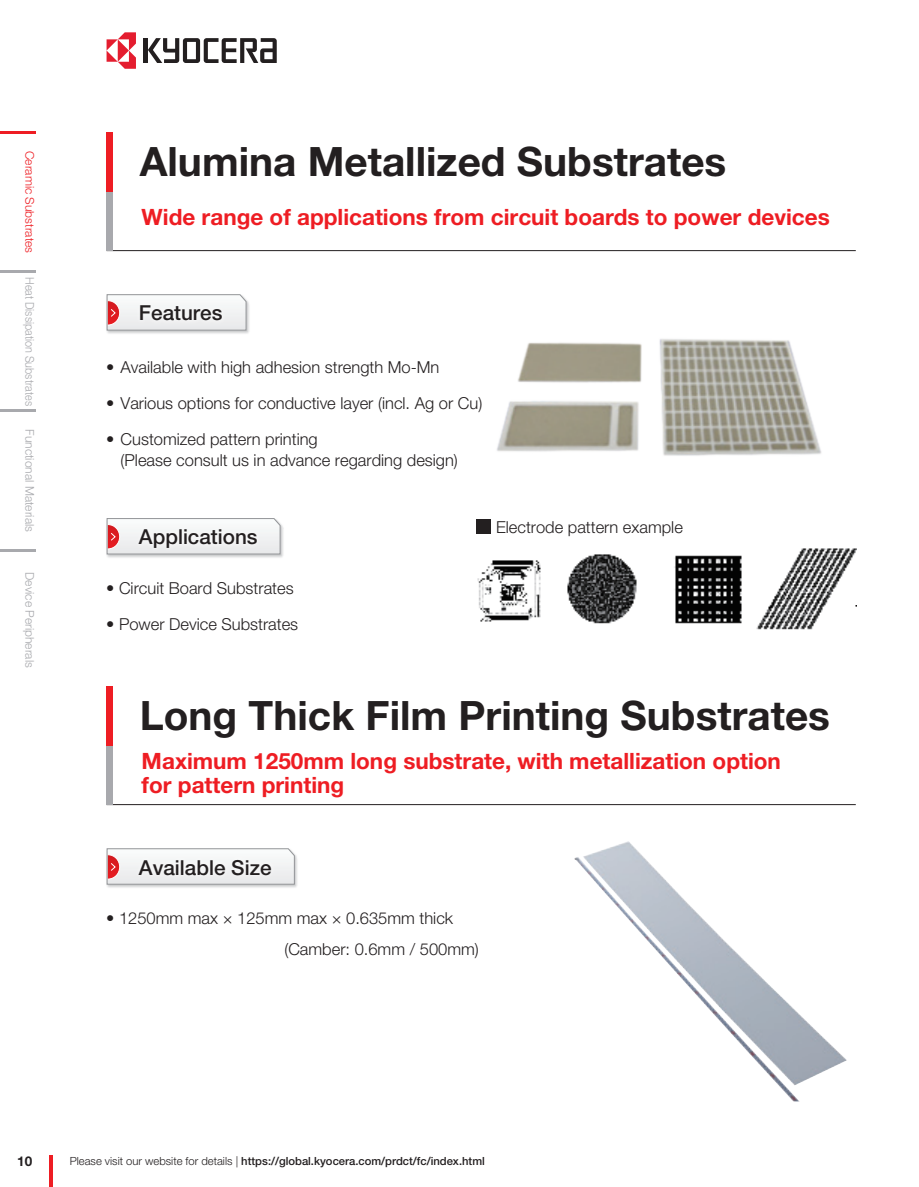
<style>
.page{position:relative;width:919px;height:1187px;background:#fff}
.page>*{position:absolute;margin:0;border:0;box-sizing:border-box;transform-origin:0 0}
.t1{font:700 40.5px "Helvetica Neue LT Std";color:#231f20}
.t2{font:700 22.5px/24px "Helvetica Neue LT Std";color:#ee1d23}
.t3{font:500 20.7px "Helvetica Neue LT Std";color:#231f20}
.t4{font:300 16.5px "Helvetica Neue LT Std";color:#231f20}
.t5{font:700 13.5px "Helvetica Neue LT Std";color:#231f20}
.t6{font:300 12px "Helvetica Neue LT Std";color:#a8a9ad}
.t7{font:300 12px "Helvetica Neue LT Std";color:#a8a9ad;scale:.9 1}
.t8{font:300 12px "Helvetica Neue LT Std";color:#ee1d23}
.t9{font:500 11.25px "Helvetica Neue LT Std";color:#231f20}
.s1{font-weight:300}
</style>
<div class="page">
<img style="left:106px;top:518px;width:178px;height:40px">
<img style="left:132px;top:554px;width:132px;height:2px">
<hr style="left:106px;top:250px;width:749px;height:1px;background:#231f20">
<div style="left:107px;top:191px;width:6px;height:60px;background:#a8a9ad"></div>
<div style="left:107px;top:132px;width:6px;height:59px;background:#ee1d23"></div>
<hr style="left:106px;top:804px;width:749px;height:1px;background:#231f20">
<div style="left:107px;top:745px;width:6px;height:59px;background:#a8a9ad"></div>
<div style="left:107px;top:686px;width:6px;height:59px;background:#ee1d23"></div>
<svg style="left:107px;top:518px;width:173px;height:36px"></svg>
<img style="left:106px;top:848px;width:191px;height:40px">
<img style="left:132px;top:884px;width:146px;height:1px">
<svg style="left:107px;top:848px;width:188px;height:36px"></svg>
<img style="left:106px;top:294px;width:143px;height:40px">
<img style="left:132px;top:330px;width:97px;height:2px">
<svg style="left:107px;top:294px;width:139px;height:36px"></svg>
<img style="left:574px;top:841px;width:273px;height:260px">
<img style="left:477px;top:548px;width:379px;height:82px">
<div style="left:852px;top:568px;width:14px;height:37px;background:#fff"></div>
<img style="left:497px;top:339px;width:325px;height:117px">
<div style="left:476px;top:519px;width:15px;height:14px;background:#231f20"></div>
<hr style="left:49px;top:1155px;width:4px;height:31px;background:#ee1d23">
<hr style="left:0;top:131px;width:35px;height:2px;background:#ee1d23">
<hr style="left:0;top:271px;width:35px;height:2px;background:#a8a9ad">
<hr style="left:0;top:410px;width:35px;height:2px;background:#a8a9ad">
<hr style="left:0;top:549px;width:35px;height:2px;background:#a8a9ad">
<hr style="left:143px;top:38px;width:4px;height:25px;background:#231f20">
<svg style="left:148px;top:38px;width:129px;height:25px"></svg>
<svg style="left:106px;top:32px;width:30px;height:37px"></svg>
<p class="t8" style="left:37px;top:151px;width:104px;rotate:90deg">Ceramic Substrates</p>
<p class="t7" style="left:37px;top:277px;width:145px;rotate:90deg">Heat Dissipation Substrates</p>
<p class="t6" style="left:37px;top:429px;width:104px;rotate:90deg">Functional Materials</p>
<p class="t6" style="left:37px;top:572px;width:97px;rotate:90deg">Device Peripherals</p>
<h1 class="t1" style="left:140px;top:137px;width:588px">Alumina Metallized Substrates</h1>
<h2 class="t2" style="left:142px;top:204px;width:689px">Wide range of applications from circuit boards to power devices</h2>
<p class="t3" style="left:139px;top:301px;width:85px">Features</p>
<p class="t4" style="left:106px;top:357px;width:335px">• Available with high adhesion strength Mo-Mn</p>
<p class="t4" style="left:106px;top:393px;width:378px">• Various options for conductive layer (incl. Ag or Cu)</p>
<p class="t4" style="left:106px;top:429px;width:213px">• Customized pattern printing</p>
<p class="t4" style="left:121px;top:450px;width:339px">(Please consult us in advance regarding design)</p>
<p class="t3" style="left:139px;top:524px;width:120px">Applications</p>
<p class="t4" style="left:106px;top:578px;width:189px">• Circuit Board Substrates</p>
<p class="t4" style="left:106px;top:614px;width:193px">• Power Device Substrates</p>
<p class="t4" style="left:496px;top:516px;width:188px">Electrode pattern example</p>
<h1 class="t1" style="left:140px;top:690px;width:691px">Long Thick Film Printing Substrates</h1>
<h2 class="t2" style="left:142px;top:748px;width:640px">Maximum 1250mm long substrate, with metallization option for pattern printing</h2>
<p class="t3" style="left:139px;top:854px;width:134px">Available Size</p>
<p class="t4" style="left:106px;top:908px;width:348px">• 1250mm max × 125mm max × 0.635mm thick</p>
<p class="t4" style="left:284px;top:939px;width:196px">(Camber: 0.6mm / 500mm)</p>
<p class="t5" style="left:17px;top:1152px;width:17px">10</p>
<p class="t9" style="left:70px;top:1154px;width:416px"><span class="s1">Please visit our website for details |</span> https://global.kyocera.com/prdct/fc/index.html</p>
</div>
